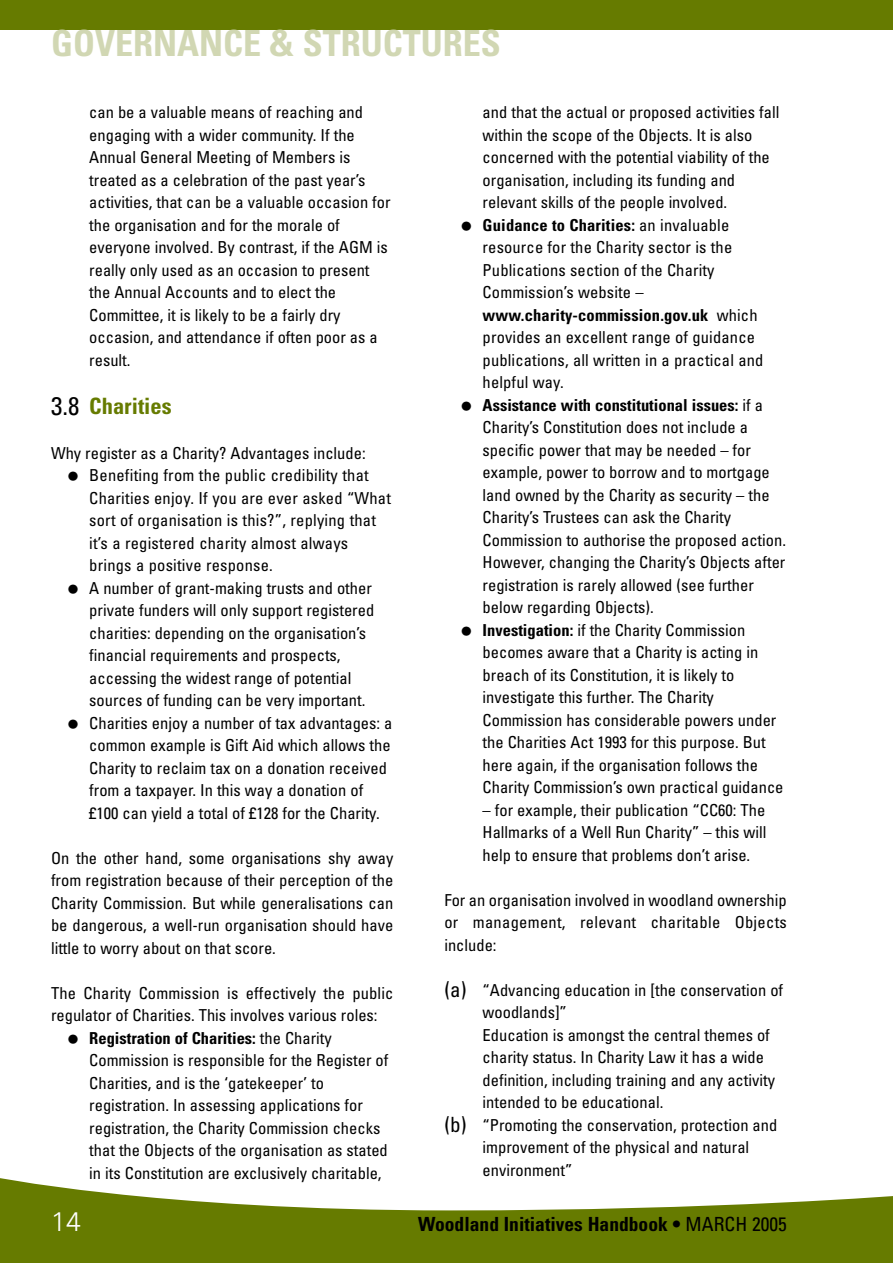
<style>
.page{position:relative;width:893px;height:1263px;background:#fff}
.page>*{position:absolute;margin:0;border:0;box-sizing:border-box;transform-origin:0 0}
.t1{font:700 condensed 36px "Univers";color:#d1d7b3}
.t2{font:300 27px "Univers";color:#fff}
.t3{font:700 condensed 22.5px "Univers";color:#667b00}
.t4{font:700 condensed 19.5px "Univers";color:#000}
.t5{font:condensed 16.5px/22.5px "Univers";color:#000}
.s1{font-weight:400;font-size:25.5px;color:#000}
.s2{font-size:30px}
.s3{font-weight:700}
.s4{font-size:21px}
.s5{font-weight:400}
</style>
<div class="page">
<svg style="left:0;top:1178px;width:893px;height:85px;fill:#667b00"></svg>
<div style="left:0;top:0;width:893px;height:30px;background:#667b00"></div>
<h1 class="t1" style="left:51px;top:30px;width:451px">GOVERNANCE &amp; STRUCTURES</h1>
<p class="t5" style="left:89px;top:102px;width:303px">can be a valuable means of reaching and engaging with a wider community. If the Annual General Meeting of Members is treated as a celebration of the past year’s activities, that can be a valuable occasion for the organisation and for the morale of everyone involved. By contrast, if the AGM is really only used as an occasion to present the Annual Accounts and to elect the Committee, it is likely to be a fairly dry occasion, and attendance if often poor as a result.</p>
<h3 class="t3" style="left:51px;top:397px;width:122px"><span class="s1">3.8</span> Charities</h3>
<p class="t5" style="left:51px;top:443px;width:316px">Why register as a Charity? Advantages include:</p>
<p class="t5" style="left:89px;top:465px;width:303px;text-indent:-21px"><span class="s2">•</span> Benefiting from the public credibility that Charities enjoy. If you are ever asked “What sort of organisation is this?”, replying that it’s a registered charity almost always brings a positive response.</p>
<p class="t5" style="left:89px;top:578px;width:286px;text-indent:-21px"><span class="s2">•</span> A number of grant-making trusts and other private funders will only support registered charities: depending on the organisation’s financial requirements and prospects, accessing the widest range of potential sources of funding can be very important.</p>
<p class="t5" style="left:89px;top:713px;width:305px;text-indent:-21px"><span class="s2">•</span> Charities enjoy a number of tax advantages: a common example is Gift Aid which allows the Charity to reclaim tax on a donation received from a taxpayer. In this way a donation of £100 can yield a total of £128 for the Charity.</p>
<p class="t5" style="left:51px;top:848px;width:344px;text-align:justify">On the other hand, some organisations shy away from registration because of their perception of the Charity Commission. But while generalisations can be dangerous, a well-run organisation should have little to worry about on that score.</p>
<p class="t5" style="left:51px;top:983px;width:344px">The Charity Commission is effectively the public regulator of Charities. This involves various roles:</p>
<p class="t5" style="left:89px;top:1028px;width:301px;text-indent:-21px"><span class="s2">•</span> <span class="s3">Registration of Charities:</span> the Charity Commission is responsible for the Register of Charities, and is the ‘gatekeeper’ to registration. In assessing applications for registration, the Charity Commission checks that the Objects of the organisation as stated in its Constitution are exclusively charitable,</p>
<p class="t5" style="left:483px;top:102px;width:298px">and that the actual or proposed activities fall within the scope of the Objects. It is also concerned with the potential viability of the organisation, including its funding and relevant skills of the people involved.</p>
<p class="t5" style="left:483px;top:215px;width:282px;text-indent:-21px"><span class="s2">•</span> <span class="s3">Guidance to Charities:</span> an invaluable resource for the Charity sector is the Publications section of the Charity Commission’s website – <span class="s3">www.charity-commission.gov.uk</span> which provides an excellent range of guidance publications, all written in a practical and helpful way.</p>
<p class="t5" style="left:483px;top:395px;width:305px;text-indent:-21px"><span class="s2">•</span> <span class="s3">Assistance with constitutional issues:</span> if a Charity’s Constitution does not include a specific power that may be needed – for example, power to borrow and to mortgage land owned by the Charity as security – the Charity’s Trustees can ask the Charity Commission to authorise the proposed action.<br>However, changing the Charity’s Objects after registration is rarely allowed (see further below regarding Objects).</p>
<p class="t5" style="left:483px;top:620px;width:302px;text-indent:-21px"><span class="s2">•</span> <span class="s3">Investigation:</span> if the Charity Commission becomes aware that a Charity is acting in breach of its Constitution, it is likely to investigate this further. The Charity Commission has considerable powers under the Charities Act 1993 for this purpose. But here again, if the organisation follows the Charity Commission’s own practical guidance</p>
<p class="t5" style="left:483px;top:800px;width:285px;text-align:justify">– for example, their publication “CC60: The Hallmarks of a Well Run Charity” – this will help to ensure that problems don’t arise.</p>
<p class="t5" style="left:444px;top:890px;width:344px;text-align:justify">For an organisation involved in woodland ownership or management, relevant charitable Objects include:</p>
<p class="t5" style="left:444px;top:980px;width:340px"><span class="s4">(a)</span> “Advancing education in [the conservation of</p>
<p class="t5" style="left:483px;top:1002px;width:86px">woodlands]”</p>
<p class="t5" style="left:483px;top:1025px;width:289px">Education is amongst the central themes of</p>
<p class="t5" style="left:483px;top:1047px;width:283px">charity status. In Charity Law it has a wide</p>
<p class="t5" style="left:483px;top:1070px;width:294px">definition, including training and any activity</p>
<p class="t5" style="left:483px;top:1092px;width:182px">intended to be educational.</p>
<p class="t5" style="left:444px;top:1115px;width:334px"><span class="s4">(b)</span> “Promoting the conservation, protection and</p>
<p class="t5" style="left:483px;top:1137px;width:268px">improvement of the physical and natural</p>
<p class="t5" style="left:483px;top:1160px;width:91px">environment”</p>
<h2 class="t2" style="left:51px;top:1212px;width:32px">14</h2>
<p class="t4" style="left:418px;top:1217px;width:370px">Woodland Initiatives Handbook • <span class="s5">MARCH 2005</span></p>
</div>
